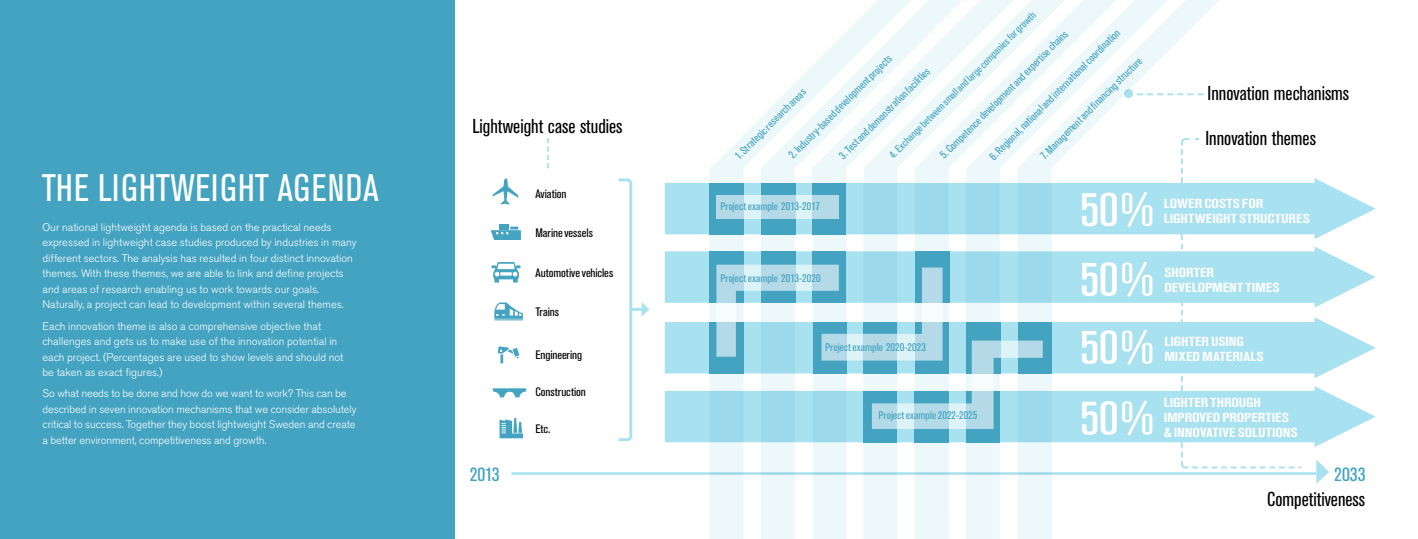
<style>
.page{position:relative;width:1418px;height:539px;background:#fff}
.page>*{position:absolute;margin:0;border:0;box-sizing:border-box;transform-origin:0 0}
.t1{font:500 condensed 46.7px/69.4px "Akzidenz Grotesk BE";letter-spacing:-.01em;color:#fff;text-align:justify;scale:1.2 1}
.t2{font:condensed 38px "Akzidenz Grotesk BE";letter-spacing:.02em;color:#fff}
.t3{font:condensed 20px "Akzidenz Grotesk BE";color:#000}
.t4{font:condensed 18.9px "Akzidenz Grotesk BE";color:#43a3c1;scale:1.1 1}
.t5{font:700 condensed 13px/15px "Akzidenz Grotesk BE";letter-spacing:.005em;color:#fff;scale:1.2 1}
.t6{font:condensed 12.1px "Akzidenz Grotesk BE";letter-spacing:-.005em;color:#000;scale:1.1 1}
.t7{font:300 11px/15.5px "Akzidenz Grotesk BE";color:#fff}
.t8{font:condensed 11px "Akzidenz Grotesk BE";color:#43a3c1;scale:1.1 1}
.t9{font:condensed 10.5px "Akzidenz Grotesk BE";color:#43a3c1;scale:1.1 1}
</style>
<div class="page">
<div style="left:0;top:0;width:454px;height:539px;background:#43a3c1"></div>
<svg style="left:664px;top:178px;width:711px;height:61px;fill:#a8e1ef"></svg>
<svg style="left:664px;top:246px;width:711px;height:61px;fill:#a8e1ef"></svg>
<svg style="left:664px;top:317px;width:711px;height:61px;fill:#a8e1ef"></svg>
<svg style="left:664px;top:386px;width:711px;height:61px;fill:#a8e1ef"></svg>
<svg style="left:490px;top:224px;width:31px;height:16px"></svg>
<svg style="left:492px;top:178px;width:26px;height:27px"></svg>
<svg style="left:494px;top:302px;width:29px;height:18px"></svg>
<svg style="left:491px;top:262px;width:29px;height:20px"></svg>
<svg style="left:492px;top:388px;width:34px;height:9px"></svg>
<svg style="left:498px;top:346px;width:21px;height:17px"></svg>
<svg style="left:618px;top:178px;width:31px;height:264px"></svg>
<svg style="left:499px;top:418px;width:24px;height:20px"></svg>
<hr style="left:511px;top:472px;width:805px;height:2px;background:#a8e1ef">
<svg style="left:1316px;top:460px;width:13px;height:23px"></svg>
<svg style="left:1179px;top:178px;width:123px;height:291px"></svg>
<svg style="left:709px;top:183px;width:342px;height:356px"></svg>
<svg style="left:709px;top:117px;width:52px;height:66px"></svg>
<svg style="left:761px;top:66px;width:51px;height:117px;fill:#edf8fb"></svg>
<svg style="left:812px;top:15px;width:51px;height:168px;fill:#edf8fb"></svg>
<svg style="left:863px;top:0;width:52px;height:183px;fill:#edf8fb"></svg>
<svg style="left:915px;top:0;width:51px;height:183px;fill:#edf8fb"></svg>
<svg style="left:966px;top:0;width:51px;height:183px;fill:#edf8fb"></svg>
<svg style="left:1017px;top:0;width:239px;height:183px"></svg>
<svg style="left:1137px;top:93px;width:66px;height:2px"></svg>
<svg style="left:547px;top:138px;width:2px;height:30px"></svg>
<h2 class="t2" style="left:42px;top:167px;width:338px">THE LIGHTWEIGHT AGENDA</h2>
<p class="t7" style="left:43px;top:219px;width:315px">Our national lightweight agenda is based on the practical needs expressed in lightweight case studies produced by industries in many different sectors. The analysis has resulted in four distinct innovation themes. With these themes, we are able to link and define projects and areas of research enabling us to work towards our goals.<br>Naturally, a project can lead to development within several themes.</p>
<p class="t7" style="left:43px;top:318px;width:302px">Each innovation theme is also a comprehensive objective that challenges and gets us to make use of the innovation potential in each project. (Percentages are used to show levels and should not be taken as exact figures.)</p>
<p class="t7" style="left:43px;top:386px;width:315px">So what needs to be done and how do we want to work? This can be described in seven innovation mechanisms that we consider absolutely critical to success. Together they boost lightweight Sweden and create a better environment, competitiveness and growth.</p>
<h3 class="t3" style="left:472px;top:115px;width:152px">Lightweight case studies</h3>
<p class="t6" style="left:535px;top:187px;width:30px">Aviation</p>
<p class="t6" style="left:535px;top:226px;width:54px">Marine vessels</p>
<p class="t6" style="left:535px;top:266px;width:72px">Automotive vehicles</p>
<p class="t6" style="left:535px;top:305px;width:23px">Trains</p>
<p class="t6" style="left:535px;top:348px;width:44px">Engineering</p>
<p class="t6" style="left:535px;top:385px;width:47px">Construction</p>
<p class="t6" style="left:535px;top:422px;width:15px">Etc.</p>
<p class="t9" style="left:887px;top:152px;width:185px;rotate:-45deg">4. Exchange between small and large companies for growth</p>
<p class="t8" style="left:987px;top:153px;width:165px;rotate:-45deg">6. Regional, national and international coordination</p>
<p class="t8" style="left:937px;top:152px;width:161px;rotate:-45deg">5. Competence development and expertise chains</p>
<p class="t8" style="left:786px;top:152px;width:130px;rotate:-45deg">2. Industry-based development projects</p>
<p class="t8" style="left:1037px;top:153px;width:128px;rotate:-45deg">7. Management and fi nancing structure</p>
<p class="t8" style="left:836px;top:153px;width:114px;rotate:-45deg">3. Test and demonstration facilities</p>
<p class="t8" style="left:732px;top:153px;width:88px;rotate:-45deg">1. Strategic research areas</p>
<h3 class="t3" style="left:1207px;top:82px;width:143px">Innovation mechanisms</h3>
<h3 class="t3" style="left:1205px;top:127px;width:112px">Innovation themes</h3>
<p class="t8" style="left:720px;top:200px;width:92px">Project example 2013-2017</p>
<p class="t8" style="left:720px;top:272px;width:92px">Project example 2013-2020</p>
<p class="t8" style="left:825px;top:341px;width:93px">Project example 2020-2023</p>
<p class="t8" style="left:878px;top:409px;width:91px">Project example 2022-2025</p>
<h1 class="t1" style="left:1079px;top:176px;width:63px">50% 50% 50% 50%</h1>
<p class="t5" style="left:1163px;top:196px;width:123px">LOWER COSTS FOR<br>LIGHTWEIGHT STRUCTURES</p>
<p class="t5" style="left:1164px;top:265px;width:97px">SHORTER<br>DEVELOPMENT TIMES</p>
<p class="t5" style="left:1164px;top:334px;width:84px">LIGHTER USING<br>MIXED MATERIALS</p>
<p class="t5" style="left:1163px;top:395px;width:113px">LIGHTER THROUGH<br>IMPROVED PROPERTIES &amp; INNOVATIVE SOLUTIONS</p>
<h3 class="t4" style="left:470px;top:463px;width:29px">2013</h3>
<h3 class="t4" style="left:1334px;top:464px;width:30px">2033</h3>
<h3 class="t3" style="left:1267px;top:488px;width:99px">Competitiveness</h3>
</div>
